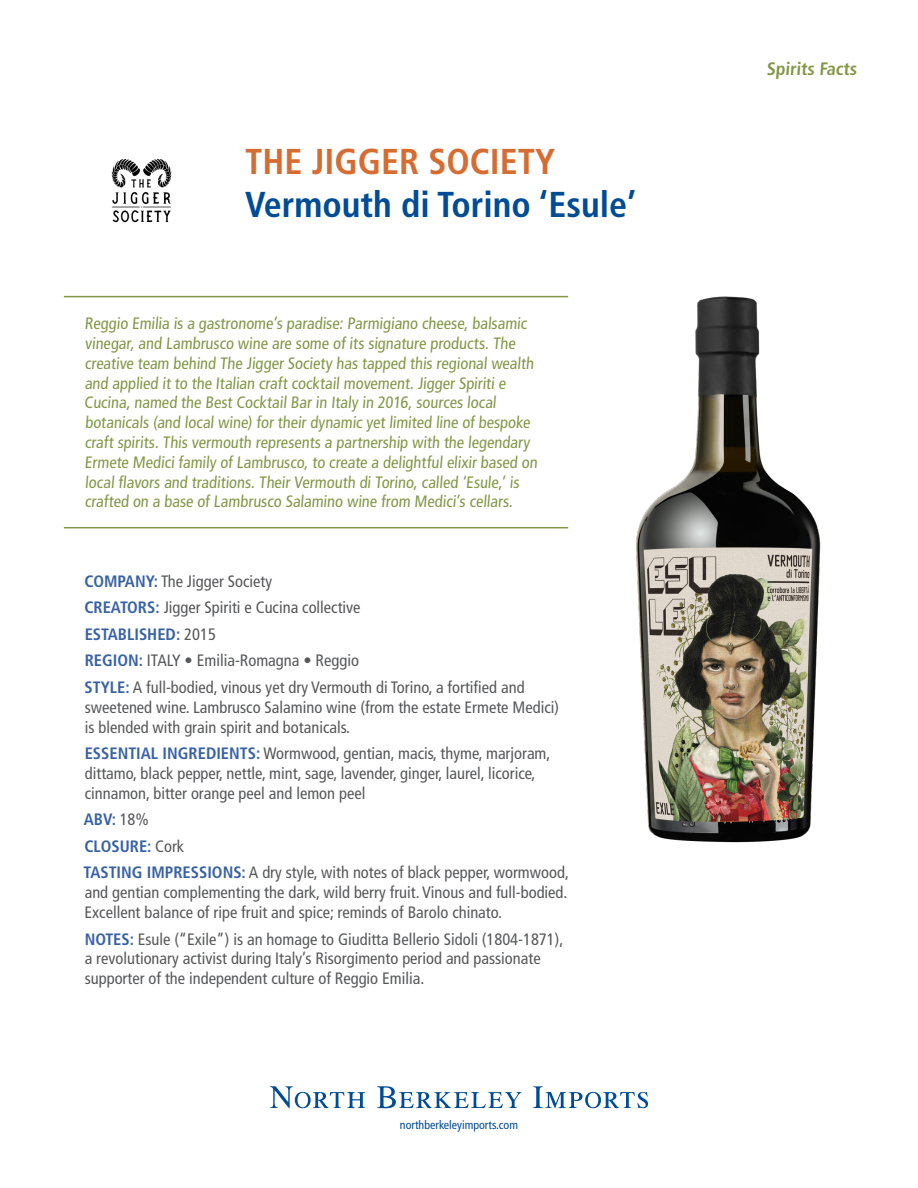
<style>
.page{position:relative;width:918px;height:1188px;background:#fff}
.page>*{position:absolute;margin:0;border:0;box-sizing:border-box;transform-origin:0 0}
.t1{font:700 condensed 36px "Frutiger LT Std";color:#014c95}
.t2{font:700 condensed 36px "Frutiger LT Std";color:#d56d32}
.t3{font:700 condensed 18px "Frutiger LT Std";color:#829747}
.info{font:condensed 16.5px/19.8px "Frutiger LT Std";color:#57585a}
.t4{font:condensed 16.5px/19.8px "Frutiger LT Std";letter-spacing:.005em;color:#829747}
.info-2{font:700 condensed 16.5px "Frutiger LT Std";color:#3862a4}
.t5{font:condensed 12px "Frutiger LT Std";color:#014c95}
.s1{font-weight:700;color:#3862a4}
.s2{font-weight:400;color:#57585a}
</style>
<div class="page">
<svg style="left:270px;top:1086px;width:96px;height:23px"></svg>
<svg style="left:377px;top:1086px;width:145px;height:23px"></svg>
<svg style="left:533px;top:1086px;width:116px;height:23px"></svg>
<hr style="left:64px;top:296px;width:504px;height:1px;background:#829747">
<hr style="left:64px;top:527px;width:504px;height:1px;background:#829747">
<img style="left:111px;top:159px;width:61px;height:64px">
<img style="left:635px;top:296px;width:186px;height:547px">
<p class="t2" style="left:245px;top:140px;width:312px">THE JIGGER SOCIETY</p>
<p class="t1" style="left:245px;top:183px;width:393px">Vermouth di Torino ‘Esule’</p>
<p class="t4" style="left:84px;top:314px;width:456px">Reggio Emilia is a gastronome’s paradise: Parmigiano cheese, balsamic vinegar, and Lambrusco wine are some of its signature products. The creative team behind The Jigger Society has tapped this regional wealth and applied it to the Italian craft cocktail movement. Jigger Spiriti e Cucina, named the Best Cocktail Bar in Italy in 2016, sources local botanicals (and local wine) for their dynamic yet limited line of bespoke craft spirits. This vermouth represents a partnership with the legendary Ermete Medici family of Lambrusco, to create a delightful elixir based on local flavors and traditions. Their Vermouth di Torino, called ‘Esule,’ is crafted on a base of Lambrusco Salamino wine from Medici’s cellars.</p>
<p class="info" style="left:84px;top:571px;width:189px"><span class="s1">COMPANY:</span> The Jigger Society</p>
<p class="info" style="left:84px;top:598px;width:278px"><span class="s1">CREATORS:</span> Jigger Spiriti e Cucina collective</p>
<p class="info-2" style="left:85px;top:624px;width:133px">ESTABLISHED: <span class="s2">2015</span></p>
<p class="info" style="left:85px;top:651px;width:276px"><span class="s1">REGION:</span> ITALY • Emilia-Romagna • Reggio</p>
<p class="info" style="left:84px;top:678px;width:476px"><span class="s1">STYLE:</span> A full-bodied, vinous yet dry Vermouth di Torino, a fortified and sweetened wine. Lambrusco Salamino wine (from the estate Ermete Medici) is blended with grain spirit and botanicals.</p>
<p class="info" style="left:85px;top:744px;width:467px"><span class="s1">ESSENTIAL INGREDIENTS:</span> Wormwood, gentian, macis, thyme, marjoram, dittamo, black pepper, nettle, mint, sage, lavender, ginger, laurel, licorice, cinnamon, bitter orange peel and lemon peel</p>
<p class="info-2" style="left:84px;top:810px;width:67px">ABV: <span class="s2">18%</span></p>
<p class="info-2" style="left:84px;top:836px;width:101px">CLOSURE: <span class="s2">Cork</span></p>
<p class="info" style="left:84px;top:863px;width:487px;text-align:justify"><span class="s1">TASTING IMPRESSIONS:</span> A dry style, with notes of black pepper, wormwood, and gentian complementing the dark, wild berry fruit. Vinous and full-bodied.<br>Excellent balance of ripe fruit and spice; reminds of Barolo chinato.</p>
<p class="info" style="left:85px;top:929px;width:480px"><span class="s1">NOTES:</span> Esule (“Exile”) is an homage to Giuditta Bellerio Sidoli (1804-1871), a revolutionary activist during Italy’s Risorgimento period and passionate supporter of the independent culture of Reggio Emilia.</p>
<p class="t5" style="left:400px;top:1118px;width:120px">northberkeleyimports.com</p>
<p class="t3" style="left:766px;top:58px;width:94px">Spirits Facts</p>
</div>
